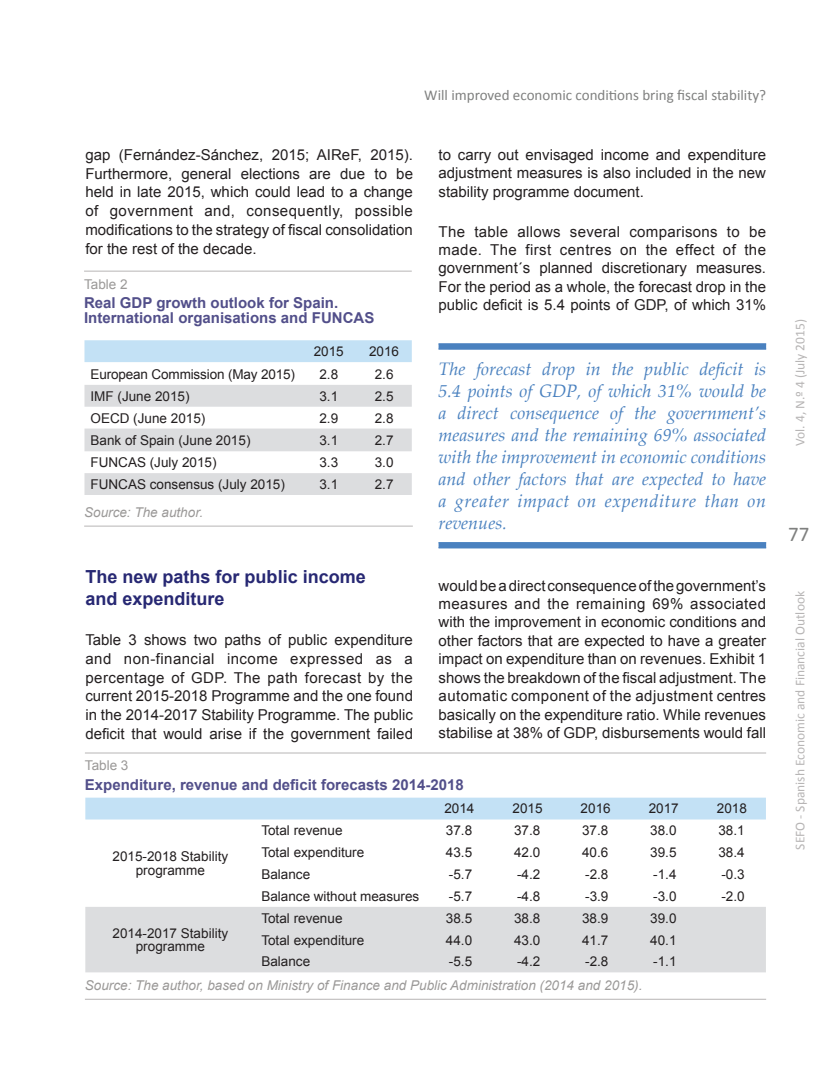
<style>
.page{position:relative;width:830px;height:1085px;background:#fff}
.page>*{position:absolute;margin:0;border:0;box-sizing:border-box;transform-origin:0 0}
.t1{font:21px "Calibri";color:#7f807f}
._14-Texto_azul_2_fil{font:italic 18px/22px "Palatino Linotype";letter-spacing:.03em;color:#4a81bf;text-align:justify}
._05-Epigrafe{font:700 18px/22.4px "Arial";color:#272873}
._07-Texto_general{font:15px/18.5px "Arial";color:#231f20;text-align:justify}
._10-Exhibit-Table__T{font:700 15px/15px "Arial";color:#524f8a}
.t2{font:15px "Calibri";color:#7f807f}
._13-Table__texto{font:13.5px/13.5px "Arial";color:#231f20;text-align:center}
._12-Exhibit-Table__s{font:italic 13.5px "Arial";color:#9b9998}
.t3{font:13.5px "Calibri";color:#b7b5b5}
._09-Exhibit-Table__p{font:13.5px "Arial";color:#9b9998}
</style>
<div class="page">
<div style="left:438px;top:343px;width:327px;height:6px;background:#4a81bf"></div>
<div style="left:438px;top:542px;width:327px;height:6px;background:#4a81bf"></div>
<div style="left:84px;top:340px;width:327px;height:22px;background:#c3e1f5"></div>
<svg style="left:84px;top:385px;width:327px;height:110px"></svg>
<hr style="left:84px;top:271px;width:327px;height:1px;background:#b7b5b5">
<hr style="left:84px;top:525px;width:328px;height:1px;background:#b7b5b5">
<div style="left:85px;top:797px;width:680px;height:22px;background:#c3e1f5"></div>
<div style="left:85px;top:907px;width:680px;height:65px;background:#dcdddf"></div>
<hr style="left:85px;top:752px;width:680px;height:1px;background:#b7b5b5">
<hr style="left:85px;top:998px;width:680px;height:1px;background:#b7b5b5">
<p class="t2" style="left:424px;top:85px;width:343px">Will improved economic conditions bring fiscal stability?</p>
<p class="_07-Texto_general" style="left:85px;top:145px;width:329px">gap (Fernández-Sánchez, 2015; AIReF, 2015).<br>Furthermore, general elections are due to be held in late 2015, which could lead to a change of government and, consequently, possible modifications to the strategy of fiscal consolidation for the rest of the decade.</p>
<p class="_09-Exhibit-Table__p" style="left:84px;top:275px;width:45px">Table 2</p>
<p class="_10-Exhibit-Table__T" style="left:84px;top:295px;width:292px">Real GDP growth outlook for Spain.<br>International organisations and FUNCAS</p>
<p class="_13-Table__texto" style="left:313px;top:345px;width:32px">2015</p>
<p class="_13-Table__texto" style="left:369px;top:345px;width:32px">2016</p>
<p class="_13-Table__texto" style="left:90px;top:367px;width:206px">European Commission (May 2015)</p>
<p class="_13-Table__texto" style="left:319px;top:367px;width:20px">2.8</p>
<p class="_13-Table__texto" style="left:374px;top:367px;width:20px">2.6</p>
<p class="_13-Table__texto" style="left:90px;top:389px;width:101px">IMF (June 2015)</p>
<p class="_13-Table__texto" style="left:319px;top:389px;width:20px">3.1</p>
<p class="_13-Table__texto" style="left:374px;top:389px;width:20px">2.5</p>
<p class="_13-Table__texto" style="left:90px;top:411px;width:116px">OECD (June 2015)</p>
<p class="_13-Table__texto" style="left:319px;top:411px;width:20px">2.9</p>
<p class="_13-Table__texto" style="left:374px;top:411px;width:20px">2.8</p>
<p class="_13-Table__texto" style="left:90px;top:434px;width:161px">Bank of Spain (June 2015)</p>
<p class="_13-Table__texto" style="left:319px;top:434px;width:20px">3.1</p>
<p class="_13-Table__texto" style="left:374px;top:434px;width:20px">2.7</p>
<p class="_13-Table__texto" style="left:90px;top:455px;width:128px">FUNCAS (July 2015)</p>
<p class="_13-Table__texto" style="left:319px;top:455px;width:20px">3.3</p>
<p class="_13-Table__texto" style="left:374px;top:455px;width:20px">3.0</p>
<p class="_13-Table__texto" style="left:90px;top:477px;width:196px">FUNCAS consensus (July 2015)</p>
<p class="_13-Table__texto" style="left:319px;top:477px;width:20px">3.1</p>
<p class="_13-Table__texto" style="left:374px;top:477px;width:20px">2.7</p>
<p class="_12-Exhibit-Table__s" style="left:84px;top:503px;width:120px">Source: The author.</p>
<p class="_05-Epigrafe" style="left:85px;top:565px;width:282px">The new paths for public income and expenditure</p>
<p class="_07-Texto_general" style="left:85px;top:630px;width:329px">Table 3 shows two paths of public expenditure and non-financial income expressed as a percentage of GDP. The path forecast by the current 2015-2018 Programme and the one found in the 2014-2017 Stability Programme. The public deficit that would arise if the government failed</p>
<p class="_07-Texto_general" style="left:438px;top:145px;width:329px">to carry out envisaged income and expenditure adjustment measures is also included in the new stability programme document.</p>
<p class="_07-Texto_general" style="left:438px;top:222px;width:329px">The table allows several comparisons to be made. The first centres on the effect of the government´s planned discretionary measures.<br>For the period as a whole, the forecast drop in the public deficit is 5.4 points of GDP, of which 31%</p>
<p class="_14-Texto_azul_2_fil" style="left:438px;top:357px;width:329px">The forecast drop in the public deficit is 5.4 points of GDP, of which 31% would be a direct consequence of the government’s measures and the remaining 69% associated with the improvement in economic conditions and other factors that are expected to have a greater impact on expenditure than on revenues.</p>
<p class="_07-Texto_general" style="left:438px;top:576px;width:329px">would be a direct consequence of the government’s measures and the remaining 69% associated with the improvement in economic conditions and other factors that are expected to have a greater impact on expenditure than on revenues. Exhibit 1 shows the breakdown of the fiscal adjustment. The automatic component of the adjustment centres basically on the expenditure ratio. While revenues stabilise at 38% of GDP, disbursements would fall</p>
<p class="_09-Exhibit-Table__p" style="left:85px;top:756px;width:45px">Table 3</p>
<p class="_10-Exhibit-Table__T" style="left:85px;top:777px;width:380px">Expenditure, revenue and deficit forecasts 2014-2018</p>
<p class="_13-Table__texto" style="left:112px;top:849px;width:117px">2015-2018 Stability programme</p>
<p class="_13-Table__texto" style="left:112px;top:926px;width:117px">2014-2017 Stability programme</p>
<p class="_13-Table__texto" style="left:444px;top:802px;width:32px">2014</p>
<p class="_13-Table__texto" style="left:512px;top:802px;width:32px">2015</p>
<p class="_13-Table__texto" style="left:580px;top:802px;width:32px">2016</p>
<p class="_13-Table__texto" style="left:648px;top:802px;width:32px">2017</p>
<p class="_13-Table__texto" style="left:716px;top:802px;width:32px">2018</p>
<p class="_13-Table__texto" style="left:261px;top:823px;width:83px">Total revenue</p>
<p class="_13-Table__texto" style="left:445px;top:823px;width:28px">37.8</p>
<p class="_13-Table__texto" style="left:514px;top:823px;width:28px">37.8</p>
<p class="_13-Table__texto" style="left:582px;top:823px;width:28px">37.8</p>
<p class="_13-Table__texto" style="left:650px;top:823px;width:28px">38.0</p>
<p class="_13-Table__texto" style="left:718px;top:823px;width:28px">38.1</p>
<p class="_13-Table__texto" style="left:261px;top:845px;width:104px">Total expenditure</p>
<p class="_13-Table__texto" style="left:445px;top:845px;width:28px">43.5</p>
<p class="_13-Table__texto" style="left:514px;top:845px;width:28px">42.0</p>
<p class="_13-Table__texto" style="left:582px;top:845px;width:28px">40.6</p>
<p class="_13-Table__texto" style="left:650px;top:845px;width:28px">39.5</p>
<p class="_13-Table__texto" style="left:718px;top:845px;width:28px">38.4</p>
<p class="_13-Table__texto" style="left:261px;top:867px;width:50px">Balance</p>
<p class="_13-Table__texto" style="left:448px;top:867px;width:25px">-5.7</p>
<p class="_13-Table__texto" style="left:517px;top:867px;width:25px">-4.2</p>
<p class="_13-Table__texto" style="left:585px;top:867px;width:25px">-2.8</p>
<p class="_13-Table__texto" style="left:653px;top:867px;width:25px">-1.4</p>
<p class="_13-Table__texto" style="left:721px;top:867px;width:25px">-0.3</p>
<p class="_13-Table__texto" style="left:261px;top:889px;width:159px">Balance without measures</p>
<p class="_13-Table__texto" style="left:448px;top:889px;width:25px">-5.7</p>
<p class="_13-Table__texto" style="left:517px;top:889px;width:25px">-4.8</p>
<p class="_13-Table__texto" style="left:585px;top:889px;width:25px">-3.9</p>
<p class="_13-Table__texto" style="left:653px;top:889px;width:25px">-3.0</p>
<p class="_13-Table__texto" style="left:721px;top:889px;width:25px">-2.0</p>
<p class="_13-Table__texto" style="left:261px;top:911px;width:83px">Total revenue</p>
<p class="_13-Table__texto" style="left:445px;top:911px;width:28px">38.5</p>
<p class="_13-Table__texto" style="left:514px;top:911px;width:28px">38.8</p>
<p class="_13-Table__texto" style="left:582px;top:911px;width:28px">38.9</p>
<p class="_13-Table__texto" style="left:650px;top:911px;width:28px">39.0</p>
<p class="_13-Table__texto" style="left:261px;top:933px;width:104px">Total expenditure</p>
<p class="_13-Table__texto" style="left:445px;top:933px;width:28px">44.0</p>
<p class="_13-Table__texto" style="left:514px;top:933px;width:28px">43.0</p>
<p class="_13-Table__texto" style="left:582px;top:933px;width:28px">41.7</p>
<p class="_13-Table__texto" style="left:650px;top:933px;width:28px">40.1</p>
<p class="_13-Table__texto" style="left:261px;top:954px;width:50px">Balance</p>
<p class="_13-Table__texto" style="left:448px;top:954px;width:25px">-5.5</p>
<p class="_13-Table__texto" style="left:517px;top:954px;width:25px">-4.2</p>
<p class="_13-Table__texto" style="left:585px;top:954px;width:25px">-2.8</p>
<p class="_13-Table__texto" style="left:653px;top:954px;width:25px">-1.1</p>
<p class="_12-Exhibit-Table__s" style="left:85px;top:976px;width:559px">Source: The author, based on Ministry of Finance and Public Administration (2014 and 2015).</p>
<p class="t3" style="left:791px;top:446px;width:128px;rotate:-90deg">Vol. 4, N.º 4 (July 2015)</p>
<p class="t1" style="left:787px;top:520px;width:23px">77</p>
<p class="t3" style="left:791px;top:849px;width:260px;rotate:-90deg">SEFO - Spanish Economic and Financial Outlook</p>
</div>
